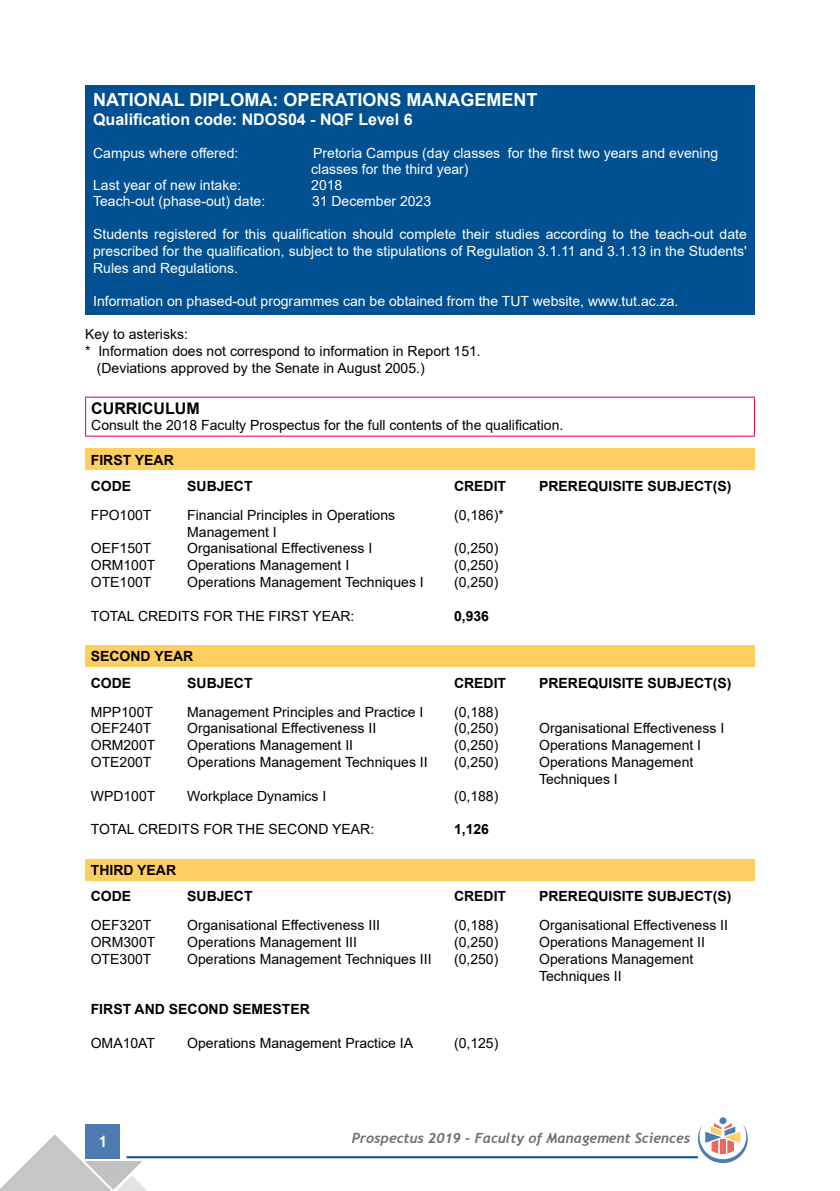
<style>
.page{position:relative;width:840px;height:1191px;background:#fff}
.page>*{position:absolute;margin:0;border:0;box-sizing:border-box;transform-origin:0 0}
.t1{font:700 18px "Arial";color:#fff}
.t2{font:700 16px "Arial";color:#fff}
.t3{font:700 16px "Arial";color:#000}
.t4{font:700 16px "Trebuchet MS";color:#fff}
.t5{font:14px/16.8px "Arial";color:#000}
.t6{font:14px/16.8px "Arial";color:#fff}
.t7{font:700 14px/26.4px "Arial";color:#000}
.t8{font:italic 700 14px "Trebuchet";color:#706f6f}
</style>
<div class="page">
<div style="left:86px;top:1124px;width:34px;height:34px;background:#4c7ab1"></div>
<hr style="left:126px;top:1156px;width:571px;height:2px;background:#005092">
<svg style="left:0;top:1134px;width:148px;height:57px"></svg>
<div style="left:719px;top:1117px;width:7px;height:7px;background:#4c7ab1;border-radius:50%"></div>
<svg style="left:697px;top:1123px;width:50px;height:40px"></svg>
<div style="left:85px;top:85px;width:669px;height:229px;background:#005092"></div>
<hr style="left:85px;top:397px;width:669px;height:1px;background:#dd052b">
<hr style="left:85px;top:398px;width:1px;height:37px;background:#dd052b">
<hr style="left:753px;top:398px;width:1px;height:37px;background:#dd052b">
<hr style="left:85px;top:435px;width:669px;height:1px;background:#dd052b">
<div style="left:85px;top:449px;width:669px;height:21px;background:#fece61"></div>
<div style="left:85px;top:645px;width:669px;height:22px;background:#fece61"></div>
<div style="left:85px;top:859px;width:669px;height:21px;background:#fece61"></div>
<p class="t1" style="left:93px;top:87px;width:445px">NATIONAL DIPLOMA: OPERATIONS MANAGEMENT</p>
<p class="t2" style="left:93px;top:108px;width:321px">Qualification code: NDOS04 - NQF Level 6</p>
<p class="t6" style="left:93px;top:145px;width:147px">Campus where offered:</p>
<p class="t6" style="left:311px;top:145px;width:408px;line-height:16px">Pretoria Campus (day classes for the first two years and evening classes for the third year)</p>
<p class="t6" style="left:93px;top:177px;width:149px">Last year of new intake:</p>
<p class="t6" style="left:311px;top:177px;width:33px">2018</p>
<p class="t6" style="left:93px;top:193px;width:173px">Teach-out (phase-out) date:</p>
<p class="t6" style="left:312px;top:193px;width:121px">31 December 2023</p>
<p class="t6" style="left:93px;top:226px;width:655px;text-align:justify">Students registered for this qualification should complete their studies according to the teach-out date prescribed for the qualification, subject to the stipulations of Regulation 3.1.11 and 3.1.13 in the Students' Rules and Regulations.</p>
<p class="t6" style="left:93px;top:293px;width:586px">Information on phased-out programmes can be obtained from the TUT website, www.tut.ac.za.</p>
<p class="t5" style="left:85px;top:326px;width:104px">Key to asterisks:</p>
<p class="t5" style="left:85px;top:342px;width:397px">* Information does not correspond to information in Report 151.</p>
<p class="t5" style="left:97px;top:359px;width:329px">(Deviations approved by the Senate in August 2005.)</p>
<p class="t3" style="left:91px;top:397px;width:110px">CURRICULUM</p>
<p class="t5" style="left:91px;top:417px;width:473px">Consult the 2018 Faculty Prospectus for the full contents of the qualification.</p>
<p class="t7" style="left:91px;top:446px;width:84px">FIRST YEAR<br>CODE</p>
<p class="t7" style="left:187px;top:473px;width:67px">SUBJECT</p>
<p class="t7" style="left:454px;top:473px;width:54px">CREDIT</p>
<p class="t7" style="left:539px;top:473px;width:194px">PREREQUISITE SUBJECT(S)</p>
<p class="t5" style="left:91px;top:506px;width:62px">FPO100T</p>
<p class="t5" style="left:187px;top:506px;width:209px">Financial Principles in Operations</p>
<p class="t5" style="left:454px;top:506px;width:51px">(0,186)*</p>
<p class="t5" style="left:187px;top:523px;width:91px">Management I</p>
<p class="t5" style="left:91px;top:540px;width:62px">OEF150T</p>
<p class="t5" style="left:187px;top:540px;width:186px">Organisational Effectiveness I</p>
<p class="t5" style="left:454px;top:540px;width:46px">(0,250)</p>
<p class="t5" style="left:91px;top:557px;width:66px">ORM100T</p>
<p class="t5" style="left:187px;top:557px;width:163px">Operations Management I</p>
<p class="t5" style="left:454px;top:557px;width:46px">(0,250)</p>
<p class="t5" style="left:91px;top:573px;width:62px">OTE100T</p>
<p class="t5" style="left:187px;top:573px;width:238px">Operations Management Techniques I</p>
<p class="t5" style="left:454px;top:573px;width:46px">(0,250)</p>
<p class="t5" style="left:91px;top:607px;width:265px">TOTAL CREDITS FOR THE FIRST YEAR:</p>
<p class="t7" style="left:454px;top:602px;width:37px">0,936</p>
<p class="t7" style="left:91px;top:643px;width:104px">SECOND YEAR<br>CODE</p>
<p class="t7" style="left:187px;top:670px;width:67px">SUBJECT</p>
<p class="t7" style="left:454px;top:670px;width:54px">CREDIT</p>
<p class="t7" style="left:539px;top:670px;width:194px">PREREQUISITE SUBJECT(S)</p>
<p class="t5" style="left:91px;top:703px;width:64px">MPP100T</p>
<p class="t5" style="left:187px;top:703px;width:237px">Management Principles and Practice I</p>
<p class="t5" style="left:454px;top:703px;width:46px">(0,188)</p>
<p class="t5" style="left:91px;top:720px;width:62px">OEF240T</p>
<p class="t5" style="left:187px;top:720px;width:190px">Organisational Effectiveness II</p>
<p class="t5" style="left:454px;top:720px;width:46px">(0,250)</p>
<p class="t5" style="left:539px;top:720px;width:186px">Organisational Effectiveness I</p>
<p class="t5" style="left:91px;top:737px;width:66px">ORM200T</p>
<p class="t5" style="left:187px;top:737px;width:167px">Operations Management II</p>
<p class="t5" style="left:454px;top:737px;width:46px">(0,250)</p>
<p class="t5" style="left:539px;top:737px;width:163px">Operations Management I</p>
<p class="t5" style="left:91px;top:753px;width:62px">OTE200T</p>
<p class="t5" style="left:187px;top:753px;width:242px">Operations Management Techniques II</p>
<p class="t5" style="left:454px;top:753px;width:46px">(0,250)</p>
<p class="t5" style="left:539px;top:753px;width:156px">Operations Management<br>Techniques I</p>
<p class="t5" style="left:91px;top:787px;width:66px">WPD100T</p>
<p class="t5" style="left:187px;top:787px;width:140px">Workplace Dynamics I</p>
<p class="t5" style="left:454px;top:787px;width:46px">(0,188)</p>
<p class="t5" style="left:91px;top:821px;width:285px">TOTAL CREDITS FOR THE SECOND YEAR:</p>
<p class="t7" style="left:454px;top:816px;width:37px">1,126</p>
<p class="t7" style="left:91px;top:857px;width:87px">THIRD YEAR<br>CODE</p>
<p class="t7" style="left:187px;top:883px;width:67px">SUBJECT</p>
<p class="t7" style="left:454px;top:883px;width:54px">CREDIT</p>
<p class="t7" style="left:539px;top:883px;width:194px">PREREQUISITE SUBJECT(S)</p>
<p class="t5" style="left:91px;top:917px;width:62px">OEF320T</p>
<p class="t5" style="left:187px;top:917px;width:194px">Organisational Effectiveness III</p>
<p class="t5" style="left:453px;top:917px;width:46px">(0,188)</p>
<p class="t5" style="left:539px;top:917px;width:190px">Organisational Effectiveness II</p>
<p class="t5" style="left:91px;top:933px;width:66px">ORM300T</p>
<p class="t5" style="left:187px;top:933px;width:171px">Operations Management III</p>
<p class="t5" style="left:453px;top:933px;width:46px">(0,250)</p>
<p class="t5" style="left:539px;top:933px;width:167px">Operations Management II</p>
<p class="t5" style="left:91px;top:950px;width:62px">OTE300T</p>
<p class="t5" style="left:187px;top:950px;width:246px">Operations Management Techniques III</p>
<p class="t5" style="left:453px;top:950px;width:46px">(0,250)</p>
<p class="t5" style="left:539px;top:950px;width:156px">Operations Management<br>Techniques II</p>
<p class="t7" style="left:91px;top:996px;width:220px">FIRST AND SECOND SEMESTER</p>
<p class="t5" style="left:91px;top:1034px;width:66px">OMA10AT</p>
<p class="t5" style="left:187px;top:1034px;width:227px">Operations Management Practice IA</p>
<p class="t5" style="left:453px;top:1034px;width:46px">(0,125)</p>
<p class="t4" style="left:98px;top:1131px;width:11px">1</p>
<p class="t8" style="left:351px;top:1129px;width:340px">Prospectus 2019 - Faculty of Management Sciences</p>
</div>
